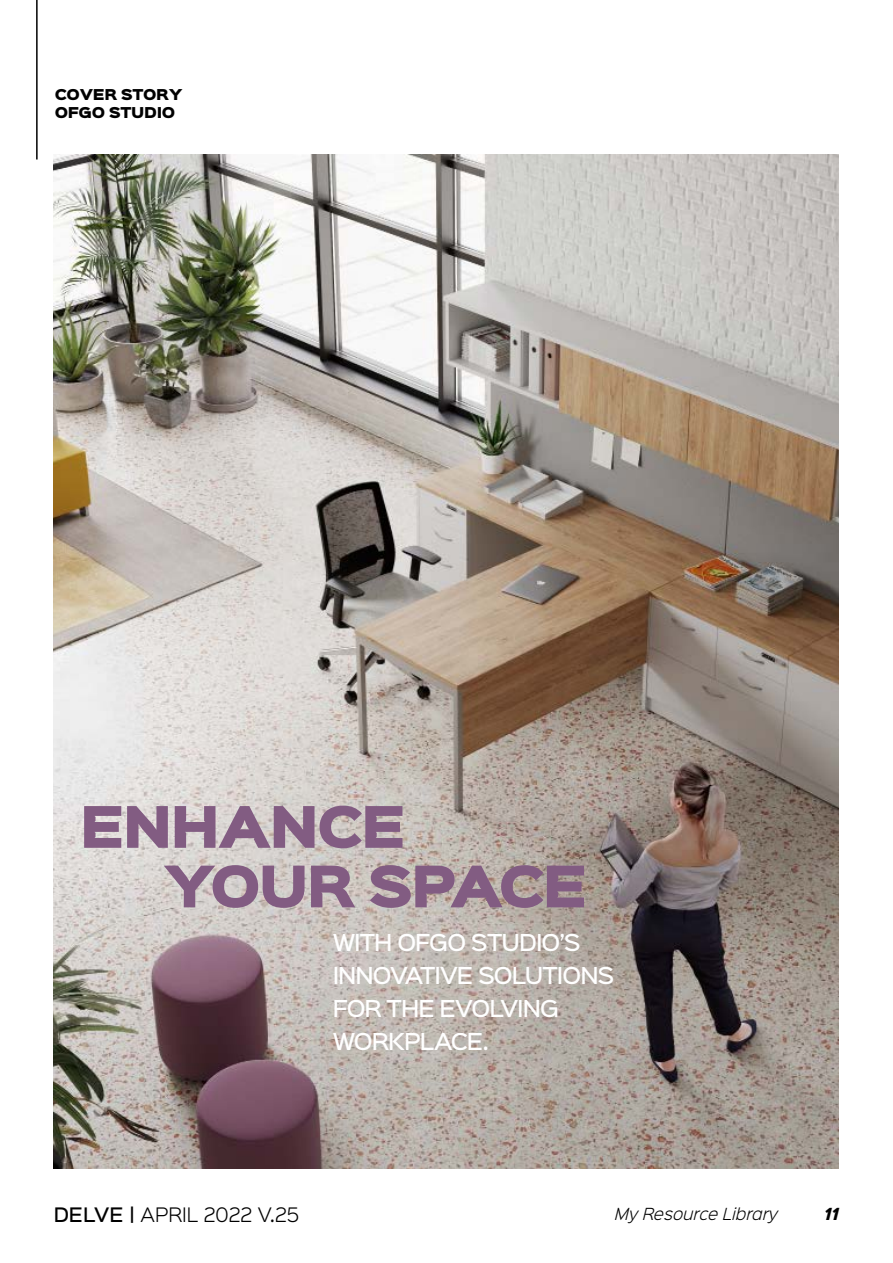
<style>
.page{position:relative;width:893px;height:1263px;background:#fff}
.page>*{position:absolute;margin:0;border:0;box-sizing:border-box;transform-origin:0 0}
.t1{font:51.45px/59.6px "Sinkin Sans 900 X Black";letter-spacing:-.05em;color:#825c82}
.t2{font:500 21px/33px "Sinkin Sans 500";letter-spacing:-.045em;color:#fff}
.t3{font:300 18px "Sinkin Sans 300";color:#000}
.t4{font:italic 300 15px "Sinkin Sans 300";color:#000}
.t5{font:italic 900 15px "Sinkin Sans 800";color:#000}
.t6{font:13.5px/18px "Sinkin Sans 900 X Black";letter-spacing:-.025em;color:#000}
.s1{font-family:"Sinkin Sans 500";font-weight:500}
</style>
<div class="page">
<img style="left:54px;top:155px;width:785px;height:1013px">
<hr style="left:36px;top:0;width:2px;height:159px;background:#000">
<p class="t6" style="left:55px;top:86px;width:130px">COVER STORY<br>OFGO STUDIO</p>
<h1 class="t1" style="left:163px;top:800px;width:426px;text-indent:-83px">ENHANCE<br>YOUR SPACE</h1>
<p class="t2" style="left:333px;top:924px;width:283px">WITH OFGO STUDIO’S<br>INNOVATIVE SOLUTIONS<br>FOR THE EVOLVING<br>WORKPLACE.</p>
<p class="t3" style="left:54px;top:1200px;width:247px"><span class="s1">DELVE |</span> APRIL 2022 V.25</p>
<p class="t4" style="left:615px;top:1201px;width:165px">My Resource Library</p>
<p class="t5" style="left:824px;top:1205px;width:16px">11</p>
</div>
